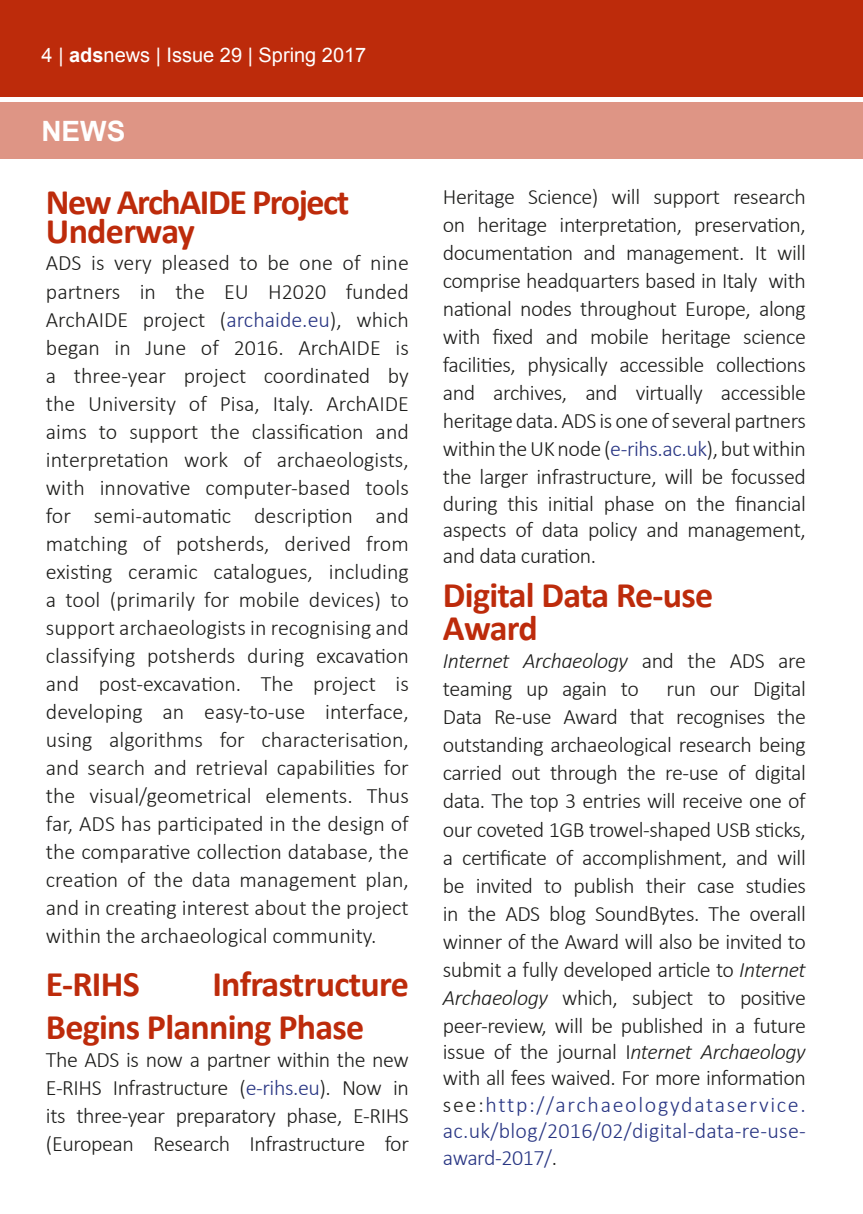
<style>
.page{position:relative;width:863px;height:1214px;background:#fff}
.page>*{position:absolute;margin:0;border:0;box-sizing:border-box;transform-origin:0 0}
.t1{font:700 36px/43.2px "Calibri";letter-spacing:-.02em;color:#bd2b0b}
.t2{font:700 36px/28px "Calibri";letter-spacing:-.04em;color:#bd2b0b}
.t3{font:700 28px "Arial";color:#fff}
.t4{font:300 22px/27.6px "Calibri";letter-spacing:-.02em;color:#1d1d1b;text-align:justify}
.t5{font:20px "Arial";color:#fff}
.s1{font-weight:700}
.s2{color:#283583}
.s3{font-style:italic}
</style>
<div class="page">
<div style="left:0;top:0;width:863px;height:97px;background:#bd2b0b"></div>
<div style="left:0;top:102px;width:863px;height:57px;background:#de9585"></div>
<p class="t5" style="left:42px;top:42px;width:326px">4 | <span class="s1">ads</span>news | Issue 29 | Spring 2017</p>
<p class="t3" style="left:41px;top:113px;width:85px">NEWS</p>
<p class="t2" style="left:46px;top:188px;width:305px">New ArchAIDE Project<br>Underway</p>
<p class="t4" style="left:46px;top:249px;width:364px">ADS is very pleased to be one of nine partners in the EU H2020 funded ArchAIDE project (<span class="s2">archaide.eu</span>), which began in June of 2016. ArchAIDE is a three-year project coordinated by the University of Pisa, Italy. ArchAIDE aims to support the classification and interpretation work of archaeologists, with innovative computer-based tools for semi-automatic description and matching of potsherds, derived from existing ceramic catalogues, including a tool (primarily for mobile devices) to support archaeologists in recognising and classifying potsherds during excavation and post-excavation. The project is developing an easy-to-use interface, using algorithms for characterisation, and search and retrieval capabilities for the visual/geometrical elements. Thus far, ADS has participated in the design of the comparative collection database, the creation of the data management plan, and in creating interest about the project within the archaeological community.</p>
<p class="t1" style="left:46px;top:962px;width:95px">E-RIHS</p>
<p class="t1" style="left:46px;top:962px;width:364px;text-indent:166px">Infrastructure<br>Begins Planning Phase</p>
<p class="t4" style="left:46px;top:1045px;width:364px">The ADS is now a partner within the new E-RIHS Infrastructure (<span class="s2">e-rihs.eu</span>). Now in its three-year preparatory phase, E-RIHS (European Research Infrastructure for</p>
<p class="t4" style="left:443px;top:183px;width:364px">Heritage Science) will support research on heritage interpretation, preservation, documentation and management. It will comprise headquarters based in Italy with national nodes throughout Europe, along with fixed and mobile heritage science facilities, physically accessible collections and archives, and virtually accessible heritage data. ADS is one of several partners within the UK node (<span class="s2">e-rihs.ac.uk</span>), but within the larger infrastructure, will be focussed during this initial phase on the financial aspects of data policy and management, and data curation.</p>
<p class="t1" style="left:443px;top:578px;width:272px;line-height:33.6px">Digital Data Re-use<br>Award</p>
<p class="t4" style="left:443px;top:647px;width:364px"><span class="s3">Internet Archaeology</span> and the ADS are teaming up again to</p>
<p class="t4" style="left:443px;top:675px;width:364px;text-indent:224px">run our Digital Data Re-use Award that recognises the outstanding archaeological research being carried out through the re-use of digital data. The top 3 entries will receive one of our coveted 1GB trowel-shaped USB sticks, a certificate of accomplishment, and will be invited to publish their case studies in the ADS blog SoundBytes. The overall winner of the Award will also be invited to submit a fully developed article to <span class="s3">Internet Archaeology</span> which, subject to positive peer-review, will be published in a future issue of the journal I<span class="s3">nternet Archaeology </span>with all fees waived. For more information see:<span class="s2">http://archaeologydataservice. ac.uk/blog/2016/02/digital-data-re-use&shy;award-2017/</span>.</p>
</div>
